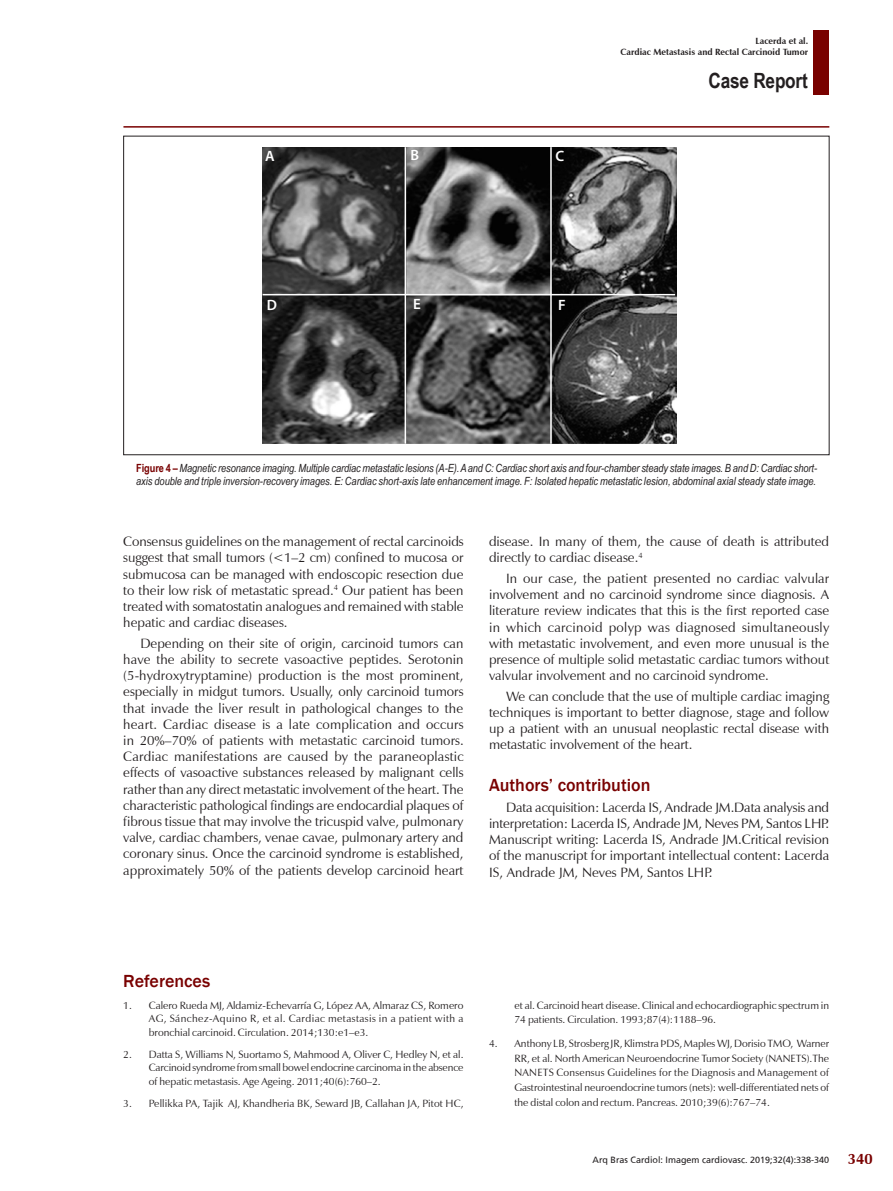
<style>
.page{position:relative;width:893px;height:1191px;background:#fff}
.page>*{position:absolute;margin:0;border:0;box-sizing:border-box;transform-origin:0 0}
.t1{font:700 21px "Arial Narrow";letter-spacing:-.01em;color:#231f20}
._02_-_TITULO_-_MATER{font:500 18px "Franklin Gothic";color:#790100}
.t2{font:600 15px "Myriad Pro";color:#fff}
.t3{font:700 15px "Zapf Humanist 601 BT";color:#790100}
._01-TEXTO_BASICO{font:13.5px/16.2px "Zapf Humanist 601 BT";color:#231f20;text-align:justify}
._06_-_LEGENDA_FIGURA{font:italic 11.25px/13.5px "Arial Narrow";color:#231f20}
._05_-_REFERENCIAS{font:10.5px/14.9px "Zapf Humanist 601 BT";color:#231f20;text-align:justify}
.t4{font:700 9px/10.8px "Zapf Humanist 601 BT";color:#231f20;text-align:right}
.t5{font:9px "Frutiger";color:#231f20}
.s1{font-weight:700;font-style:normal;color:#790100}
</style>
<div class="page">
<hr style="left:123px;top:126px;width:706px;height:2px;background:#790100">
<div style="left:813px;top:30px;width:16px;height:64px;background:#790100"></div>
<img style="left:263px;top:147px;width:413px;height:297px">
<hr style="left:405px;top:147px;width:1px;height:297px;background:#fff">
<hr style="left:550px;top:147px;width:2px;height:297px;background:#fff">
<hr style="left:263px;top:294px;width:412px;height:1px;background:#fff">
<p class="t2" style="left:265px;top:147px;width:11px">A</p>
<p class="t2" style="left:267px;top:295px;width:12px">D</p>
<p class="t2" style="left:411px;top:146px;width:10px">B</p>
<p class="t2" style="left:413px;top:294px;width:9px">E</p>
<p class="t2" style="left:556px;top:147px;width:10px">C</p>
<p class="t2" style="left:558px;top:295px;width:9px">F</p>
<p class="t4" style="left:621px;top:36px;width:189px">Lacerda et al.<br>Cardiac Metastasis and Rectal Carcinoid Tumor</p>
<h1 class="t1" style="left:708px;top:65px;width:101px">Case Report</h1>
<p class="_06_-_LEGENDA_FIGURA" style="left:136px;top:461px;width:682px"><span class="s1">Figure 4 –</span> Magnetic resonance imaging. Multiple cardiac metastatic lesions (A-E). A and C: Cardiac short axis and four-chamber steady state images. B and D: Cardiac short&shy;axis double and triple inversion-recovery images. E: Cardiac short-axis late enhancement image. F: Isolated hepatic metastatic lesion, abdominal axial steady state image.</p>
<p class="_01-TEXTO_BASICO" style="left:123px;top:533px;width:342px">Consensus guidelines on the management of rectal carcinoids suggest that small tumors (&lt;1–2 cm) confined to mucosa or submucosa can be managed with endoscopic resection due to their low risk of metastatic spread.<sup>4</sup> Our patient has been treated with somatostatin analogues and remained with stable hepatic and cardiac diseases.</p>
<p class="_01-TEXTO_BASICO" style="left:123px;top:635px;width:342px;text-indent:17px">Depending on their site of origin, carcinoid tumors can have the ability to secrete vasoactive peptides. Serotonin (5-hydroxytryptamine) production is the most prominent, especially in midgut tumors. Usually, only carcinoid tumors that invade the liver result in pathological changes to the heart. Cardiac disease is a late complication and occurs in 20%–70% of patients with metastatic carcinoid tumors.<br>Cardiac manifestations are caused by the paraneoplastic effects of vasoactive substances released by malignant cells rather than any direct metastatic involvement of the heart. The characteristic pathological findings are endocardial plaques of fibrous tissue that may involve the tricuspid valve, pulmonary valve, cardiac chambers, venae cavae, pulmonary artery and coronary sinus. Once the carcinoid syndrome is established, approximately 50% of the patients develop carcinoid heart</p>
<p class="_01-TEXTO_BASICO" style="left:489px;top:533px;width:342px">disease. In many of them, the cause of death is attributed directly to cardiac disease.<sup>4</sup></p>
<p class="_01-TEXTO_BASICO" style="left:489px;top:570px;width:342px;text-indent:17px">In our case, the patient presented no cardiac valvular involvement and no carcinoid syndrome since diagnosis. A literature review indicates that this is the first reported case in which carcinoid polyp was diagnosed simultaneously with metastatic involvement, and even more unusual is the presence of multiple solid metastatic cardiac tumors without valvular involvement and no carcinoid syndrome.</p>
<p class="_01-TEXTO_BASICO" style="left:489px;top:688px;width:342px;text-indent:17px">We can conclude that the use of multiple cardiac imaging techniques is important to better diagnose, stage and follow up a patient with an unusual neoplastic rectal disease with metastatic involvement of the heart.</p>
<p class="_02_-_TITULO_-_MATER" style="left:489px;top:774px;width:163px">Authors’ contribution</p>
<p class="_01-TEXTO_BASICO" style="left:489px;top:799px;width:342px;text-indent:17px">Data acquisition: Lacerda IS, Andrade JM.Data analysis and interpretation: Lacerda IS, Andrade JM, Neves PM, Santos LHP.<br>Manuscript writing: Lacerda IS, Andrade JM.Critical revision of the manuscript for important intellectual content: Lacerda IS, Andrade JM, Neves PM, Santos LHP.</p>
<p class="_02_-_TITULO_-_MATER" style="left:123px;top:969px;width:88px">References</p>
<p class="_05_-_REFERENCIAS" style="left:149px;top:998px;width:316px;line-height:13.5px;text-indent:-26px">1. Calero Rueda MJ, Aldamiz-Echevarría G, López AA, Almaraz CS, Romero AG, Sánchez-Aquino R, et al. Cardiac metastasis in a patient with a bronchial carcinoid. Circulation. 2014;130:e1–e3.</p>
<p class="_05_-_REFERENCIAS" style="left:149px;top:1047px;width:316px;line-height:13.5px;text-indent:-26px">2. Datta S, Williams N, Suortamo S, Mahmood A, Oliver C, Hedley N, et al.<br>Carcinoid syndrome from small bowel endocrine carcinoma in the absence of hepatic metastasis. Age Ageing. 2011;40(6):760–2.</p>
<p class="_05_-_REFERENCIAS" style="left:123px;top:1095px;width:342px">3. Pellikka PA, Tajik AJ, Khandheria BK, Seward JB, Callahan JA, Pitot HC,</p>
<p class="_05_-_REFERENCIAS" style="left:514px;top:997px;width:316px">et al. Carcinoid heart disease. Clinical and echocardiographic spectrum in<br>74 patients. Circulation. 1993;87(4):1188–96.</p>
<p class="_05_-_REFERENCIAS" style="left:514px;top:1035px;width:316px;text-indent:-26px">4. Anthony LB, Strosberg JR, Klimstra ÞDS, Maples WJ, Dorisio TMO, Warner RR, et al. North American Neuroendocrine Tumor Society (NANETS).The NANETS Consensus Guidelines for the Diagnosis and Management of Gastrointestinal neuroendocrine tumors (nets): well-differentiated nets of the distal colon and rectum. Pancreas. 2010;39(6):767–74.</p>
<p class="t5" style="left:593px;top:1154px;width:238px">Arq Bras Cardiol: Imagem cardiovasc. 2019;32(4):338-340</p>
<p class="t3" style="left:848px;top:1149px;width:26px">340</p>
</div>
